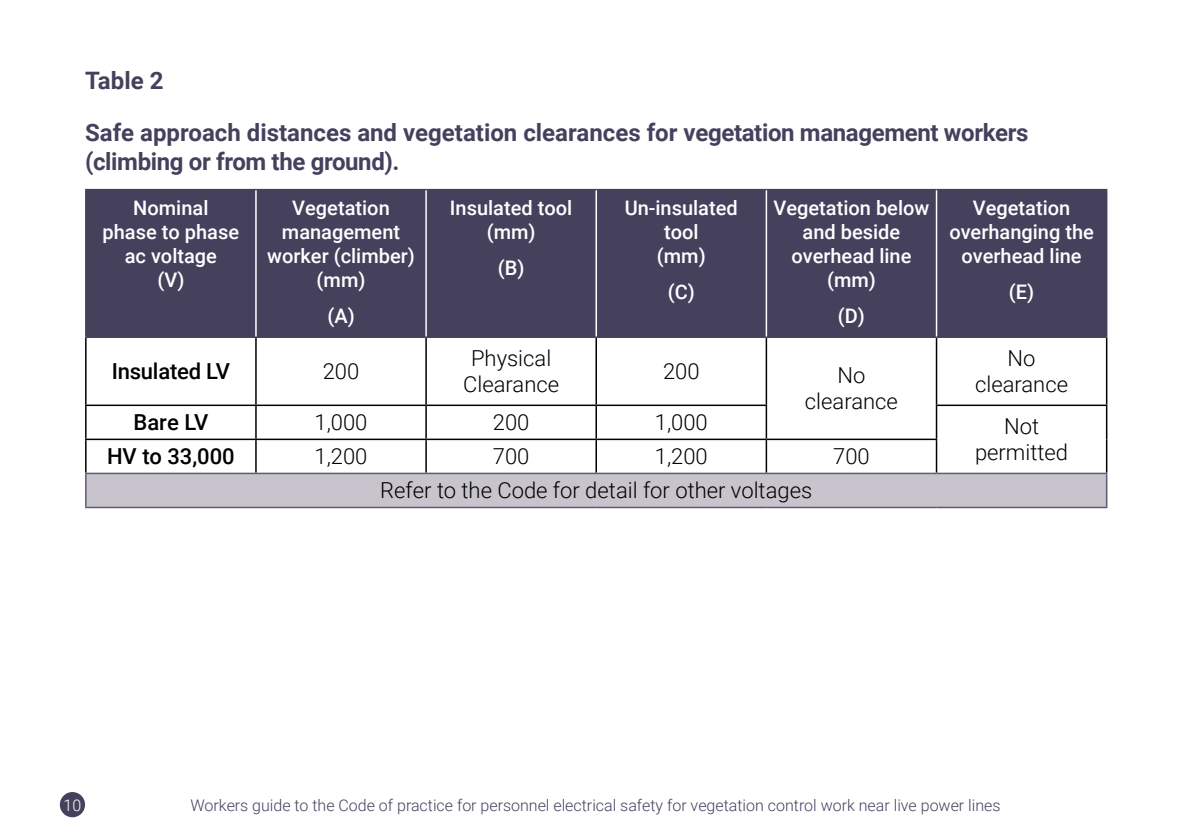
<style>
.page{position:relative;width:1191px;height:840px;background:#fff}
.page>*{position:absolute;margin:0;border:0;box-sizing:border-box;transform-origin:0 0}
.Sub_Heading_12_14_4{font:700 24px/28.8px "Roboto";letter-spacing:-.015em;color:#45415d}
.Body_Text_11_13_2{font:300 22px/26.4px "Roboto";color:#000;text-align:center}
.Body_Text_11_13_2-2{font:500 22px "Roboto";letter-spacing:-.01em;color:#000}
.Body_Text_11_13_2-3{font:500 20px/24px "Roboto";color:#fff;text-align:center}
.t1{font:300 16px "Roboto";color:#45415d}
.t2{font:300 16px "Roboto";color:#fff}
</style>
<div class="page">
<div style="left:87px;top:190px;width:1019px;height:146px;background:#45415d"></div>
<div style="left:86px;top:473px;width:1020px;height:34px;background:#c8c4cd"></div>
<hr style="left:85px;top:189px;width:171px;height:1px;background:#45415d">
<hr style="left:85px;top:190px;width:2px;height:146px;background:#45415d">
<hr style="left:256px;top:189px;width:170px;height:1px;background:#45415d">
<hr style="left:426px;top:189px;width:170px;height:1px;background:#45415d">
<hr style="left:596px;top:189px;width:170px;height:1px;background:#45415d">
<hr style="left:766px;top:189px;width:170px;height:1px;background:#45415d">
<hr style="left:936px;top:189px;width:171px;height:1px;background:#45415d">
<hr style="left:1106px;top:190px;width:1px;height:146px;background:#45415d">
<hr style="left:85px;top:336px;width:171px;height:2px;background:#45415d">
<hr style="left:256px;top:336px;width:170px;height:2px;background:#45415d">
<hr style="left:426px;top:336px;width:170px;height:2px;background:#45415d">
<hr style="left:596px;top:336px;width:170px;height:2px;background:#45415d">
<hr style="left:85px;top:338px;width:2px;height:66px;background:#000">
<hr style="left:255px;top:338px;width:2px;height:66px;background:#000">
<hr style="left:425px;top:338px;width:2px;height:66px;background:#000">
<hr style="left:595px;top:338px;width:2px;height:66px;background:#000">
<hr style="left:766px;top:336px;width:170px;height:2px;background:#45415d">
<hr style="left:765px;top:338px;width:2px;height:66px;background:#000">
<hr style="left:936px;top:336px;width:171px;height:2px;background:#45415d">
<hr style="left:935px;top:338px;width:2px;height:66px;background:#000">
<hr style="left:1106px;top:338px;width:1px;height:66px;background:#000">
<hr style="left:85px;top:404px;width:171px;height:2px;background:#000">
<hr style="left:85px;top:406px;width:2px;height:32px;background:#000">
<hr style="left:256px;top:404px;width:170px;height:2px;background:#000">
<hr style="left:255px;top:406px;width:2px;height:32px;background:#000">
<hr style="left:426px;top:404px;width:170px;height:2px;background:#000">
<hr style="left:425px;top:406px;width:2px;height:32px;background:#000">
<hr style="left:596px;top:404px;width:171px;height:2px;background:#000">
<hr style="left:595px;top:406px;width:2px;height:32px;background:#000">
<hr style="left:765px;top:406px;width:2px;height:32px;background:#000">
<hr style="left:935px;top:404px;width:172px;height:2px;background:#000">
<hr style="left:935px;top:406px;width:2px;height:32px;background:#000">
<hr style="left:1106px;top:406px;width:1px;height:33px;background:#000">
<hr style="left:1106px;top:439px;width:1px;height:33px;background:#000">
<hr style="left:85px;top:438px;width:171px;height:2px;background:#000">
<hr style="left:85px;top:440px;width:2px;height:32px;background:#000">
<hr style="left:256px;top:438px;width:170px;height:2px;background:#000">
<hr style="left:255px;top:440px;width:2px;height:32px;background:#000">
<hr style="left:426px;top:438px;width:170px;height:2px;background:#000">
<hr style="left:425px;top:440px;width:2px;height:32px;background:#000">
<hr style="left:596px;top:438px;width:170px;height:2px;background:#000">
<hr style="left:595px;top:440px;width:2px;height:32px;background:#000">
<hr style="left:766px;top:438px;width:171px;height:2px;background:#000">
<hr style="left:765px;top:440px;width:2px;height:32px;background:#000">
<hr style="left:935px;top:440px;width:2px;height:32px;background:#000">
<hr style="left:255px;top:190px;width:2px;height:146px;background:#fff">
<hr style="left:425px;top:190px;width:2px;height:146px;background:#fff">
<hr style="left:595px;top:190px;width:2px;height:146px;background:#fff">
<hr style="left:765px;top:190px;width:2px;height:146px;background:#fff">
<hr style="left:935px;top:190px;width:2px;height:146px;background:#fff">
<hr style="left:85px;top:472px;width:171px;height:2px;background:#615a72">
<hr style="left:85px;top:474px;width:2px;height:32px;background:#615a72">
<hr style="left:256px;top:472px;width:170px;height:2px;background:#615a72">
<hr style="left:426px;top:472px;width:170px;height:2px;background:#615a72">
<hr style="left:596px;top:472px;width:170px;height:2px;background:#615a72">
<hr style="left:766px;top:472px;width:170px;height:2px;background:#615a72">
<hr style="left:936px;top:472px;width:171px;height:2px;background:#615a72">
<hr style="left:1106px;top:474px;width:1px;height:32px;background:#615a72">
<hr style="left:85px;top:506px;width:171px;height:2px;background:#615a72">
<hr style="left:256px;top:506px;width:170px;height:2px;background:#615a72">
<hr style="left:426px;top:506px;width:170px;height:2px;background:#615a72">
<hr style="left:596px;top:506px;width:170px;height:2px;background:#615a72">
<hr style="left:766px;top:506px;width:170px;height:2px;background:#615a72">
<hr style="left:936px;top:506px;width:171px;height:2px;background:#615a72">
<div style="left:60px;top:791px;width:25px;height:25px;background:#45415d;border-radius:50%"></div>
<h2 class="Sub_Heading_12_14_4" style="left:85px;top:65px;width:80px">Table 2</h2>
<h2 class="Sub_Heading_12_14_4" style="left:85px;top:117px;width:945px">Safe approach distances and vegetation clearances for vegetation management workers (climbing or from the ground).</h2>
<p class="Body_Text_11_13_2-3" style="left:103px;top:195px;width:138px">Nominal<br>phase to phase ac voltage<br>(V)</p>
<p class="Body_Text_11_13_2-3" style="left:267px;top:195px;width:149px">Vegetation management worker (climber) (mm)</p>
<p class="Body_Text_11_13_2-3" style="left:327px;top:302px;width:29px">(A)</p>
<p class="Body_Text_11_13_2-3" style="left:450px;top:195px;width:124px">Insulated tool (mm)</p>
<p class="Body_Text_11_13_2-3" style="left:498px;top:254px;width:28px">(B)</p>
<p class="Body_Text_11_13_2-3" style="left:625px;top:195px;width:114px">Un-insulated tool<br>(mm)</p>
<p class="Body_Text_11_13_2-3" style="left:668px;top:278px;width:29px">(C)</p>
<p class="Body_Text_11_13_2-3" style="left:773px;top:195px;width:157px">Vegetation below and beside overhead line (mm)</p>
<p class="Body_Text_11_13_2-3" style="left:838px;top:302px;width:29px">(D)</p>
<p class="Body_Text_11_13_2-3" style="left:949px;top:195px;width:146px">Vegetation overhanging the overhead line</p>
<p class="Body_Text_11_13_2-3" style="left:1009px;top:278px;width:27px">(E)</p>
<p class="Body_Text_11_13_2-2" style="left:112px;top:355px;width:120px">Insulated LV</p>
<p class="Body_Text_11_13_2" style="left:323px;top:357px;width:38px">200</p>
<p class="Body_Text_11_13_2" style="left:463px;top:344px;width:97px">Physical<br>Clearance</p>
<p class="Body_Text_11_13_2" style="left:663px;top:357px;width:38px">200</p>
<p class="Body_Text_11_13_2" style="left:805px;top:361px;width:94px">No clearance</p>
<p class="Body_Text_11_13_2" style="left:975px;top:344px;width:94px">No clearance</p>
<p class="Body_Text_11_13_2-2" style="left:133px;top:406px;width:76px">Bare LV</p>
<p class="Body_Text_11_13_2" style="left:314px;top:408px;width:54px">1,000</p>
<p class="Body_Text_11_13_2" style="left:493px;top:408px;width:38px">200</p>
<p class="Body_Text_11_13_2" style="left:655px;top:408px;width:54px">1,000</p>
<p class="Body_Text_11_13_2" style="left:1004px;top:412px;width:37px">Not</p>
<p class="Body_Text_11_13_2-2" style="left:107px;top:440px;width:129px">HV to 33,000</p>
<p class="Body_Text_11_13_2" style="left:314px;top:442px;width:54px">1,200</p>
<p class="Body_Text_11_13_2" style="left:493px;top:442px;width:38px">700</p>
<p class="Body_Text_11_13_2" style="left:655px;top:442px;width:54px">1,200</p>
<p class="Body_Text_11_13_2" style="left:833px;top:442px;width:38px">700</p>
<p class="Body_Text_11_13_2" style="left:975px;top:438px;width:95px">permitted</p>
<p class="Body_Text_11_13_2" style="left:380px;top:476px;width:433px">Refer to the Code for detail for other voltages</p>
<p class="t2" style="left:64px;top:793px;width:19px">10</p>
<p class="t1" style="left:190px;top:793px;width:811px">Workers guide to the Code of practice for personnel electrical safety for vegetation control work near live power lines</p>
</div>
